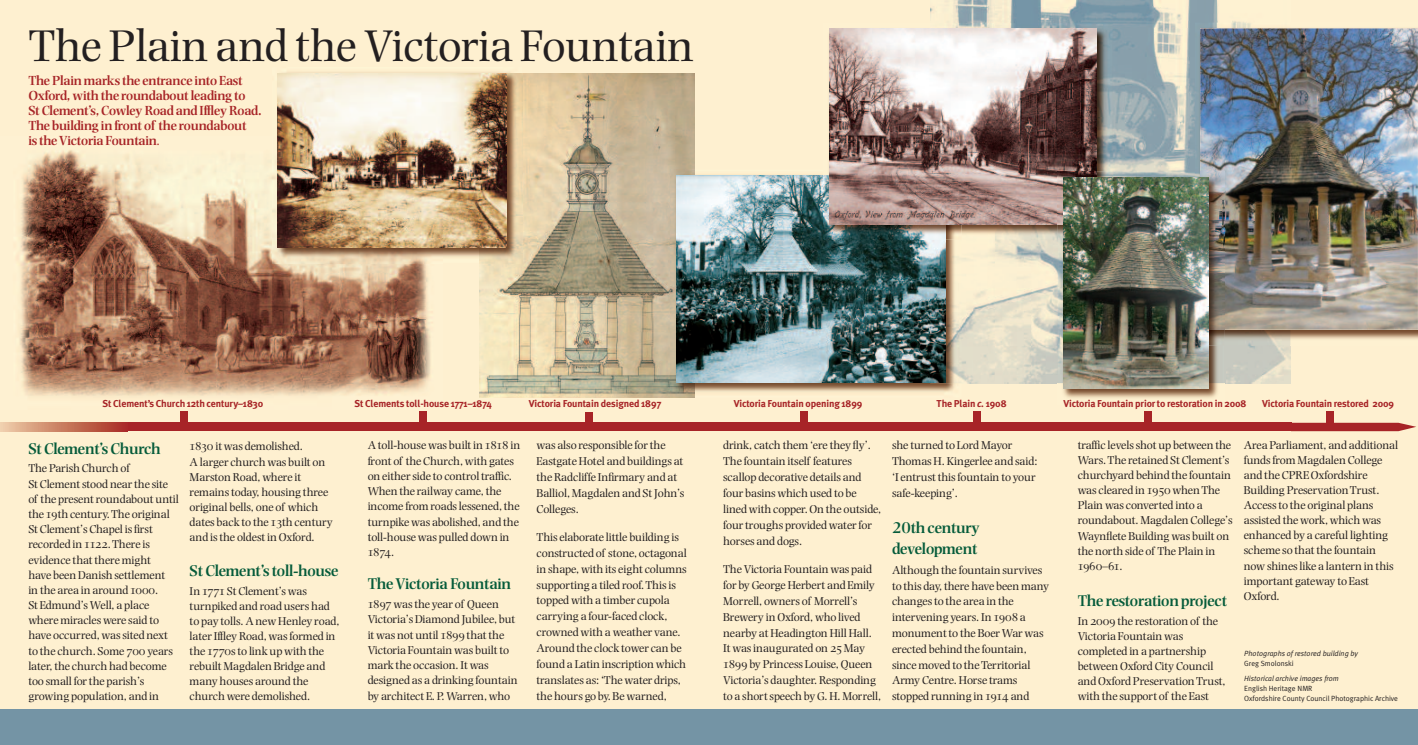
<style>
.page{position:relative;width:1418px;height:745px;background:#fff}
.page>*{position:absolute;margin:0;border:0;box-sizing:border-box;transform-origin:0 0}
.t1{font:46.25px "Photina";letter-spacing:-.01em;color:#231f20}
.t2{font:600 16.25px/20.8px "Photina";letter-spacing:-.01em;color:#055b3a}
.t3{font:600 13.75px/15px "Photina";letter-spacing:-.01em;color:#a72427}
.t4{font:11.88px/15px "Photina";letter-spacing:-.01em;color:#231f20}
.t5{font:11.88px "Photina MT Regular SC";letter-spacing:-.05em;color:#231f20}
.t6{font:700 10px "Meta Plus";letter-spacing:-.01em;color:#a72427}
.t7{font:7.5px/10px "Meta Plus Normal";color:#231f20}
.t8{font:italic 7.5px "Meta Plus Normal";color:#231f20}
.s1{font-size:10.5px}
.s2{font-style:italic}
.s3{font-family:"Photina MT Regular SC"}
.s4{font-family:"Photina"}
</style>
<div class="page">
<div style="left:0;top:0;width:1417px;height:744px;background:#fef0d0"></div>
<img style="left:479px;top:73px;width:215px;height:324px">
<img style="left:20px;top:150px;width:410px;height:246px">
<img style="left:479px;top:73px;width:43px;height:190px">
<img style="left:272px;top:136px;width:171px;height:127px">
<img style="left:278px;top:73px;width:228px;height:174px">
<img style="left:930px;top:0;width:360px;height:383px">
<img style="left:1194px;top:23px;width:223px;height:322px">
<img style="left:1200px;top:28px;width:217px;height:301px">
<div style="left:127px;top:422px;width:1164px;height:9px;background:#a72427"></div>
<svg style="left:1291px;top:422px;width:125px;height:9px"></svg>
<div style="left:180px;top:411px;width:8px;height:15px;background:#a72427"></div>
<div style="left:419px;top:411px;width:8px;height:15px;background:#a72427"></div>
<div style="left:584px;top:412px;width:8px;height:15px;background:#a72427"></div>
<div style="left:800px;top:411px;width:8px;height:15px;background:#a72427"></div>
<div style="left:972px;top:411px;width:8px;height:15px;background:#a72427"></div>
<div style="left:1144px;top:411px;width:7px;height:15px;background:#a72427"></div>
<div style="left:1325px;top:411px;width:8px;height:15px;background:#a72427"></div>
<img style="left:694px;top:170px;width:261px;height:227px">
<img style="left:670px;top:170px;width:24px;height:227px">
<img style="left:930px;top:239px;width:31px;height:144px">
<img style="left:676px;top:175px;width:269px;height:207px">
<img style="left:930px;top:23px;width:182px;height:216px">
<img style="left:945px;top:224px;width:16px;height:15px">
<img style="left:823px;top:175px;width:122px;height:64px">
<img style="left:829px;top:28px;width:267px;height:196px">
<img style="left:1057px;top:171px;width:167px;height:227px">
<img style="left:1194px;top:171px;width:30px;height:174px">
<img style="left:1200px;top:171px;width:24px;height:158px">
<img style="left:1057px;top:171px;width:55px;height:68px">
<img style="left:1057px;top:171px;width:39px;height:53px">
<img style="left:1063px;top:177px;width:145px;height:211px">
<svg style="left:0;top:422px;width:127px;height:9px"></svg>
<div style="left:0;top:709px;width:1417px;height:35px;background:#7494a5"></div>
<h1 class="t1" style="left:28px;top:28px;width:667px">The Plain and the Victoria Fountain</h1>
<p class="t3" style="left:28px;top:74px;width:235px">The Plain marks the entrance into East Oxford, with the roundabout leading to<br>St Clement’s, Cowley Road and Iffley Road.<br>The building in front of the roundabout<br>is the Victoria Fountain<span class="s1">.</span></p>
<p class="t6" style="left:102px;top:397px;width:162px">St Clement’s Church 12th century–1830</p>
<p class="t6" style="left:354px;top:397px;width:139px">St Clements toll-house 1771–1874</p>
<p class="t6" style="left:529px;top:397px;width:134px">Victoria Fountain designed 1897</p>
<p class="t6" style="left:733px;top:397px;width:130px">Victoria Fountain opening 1899</p>
<p class="t6" style="left:936px;top:397px;width:72px">The Plain <span class="s2">c.</span> 1908</p>
<p class="t6" style="left:1063px;top:397px;width:184px">Victoria Fountain prior to restoration in 2008</p>
<p class="t6" style="left:1262px;top:397px;width:133px">Victoria Fountain restored 2009</p>
<h2 class="t2" style="left:28px;top:438px;width:134px">St Clement’s Church</h2>
<p class="t4" style="left:28px;top:461px;width:152px">The Parish Church of<br>St Clement stood near the site of the present roundabout until the <span class="s3">19</span>th century. The original<br>St Clement’s Chapel is first recorded in <span class="s3">1122.</span>There is evidence that there might<br>have been Danish settlement<br>in the area in around <span class="s3">1000</span>.<br>St Edmund’s Well, a place where miracles were said to have occurred, was sited next to the church. Some <span class="s3">700</span> years later, the church had become too small for the parish’s growing population, and in</p>
<p class="t4" style="left:190px;top:439px;width:145px"><span class="s3">1830</span> it was demolished.<br>A larger church was built on<br>Marston Road, where it remains today, housing three original bells, one of which dates back to the <span class="s3">13</span>th century and is the oldest in Oxford.</p>
<h2 class="t2" style="left:190px;top:561px;width:150px">St Clement’s toll-house</h2>
<p class="t4" style="left:190px;top:583px;width:151px">In <span class="s3">1771</span> St Clement’s was turnpiked and road users had to pay tolls. A new Henley road, later Iffley Road, was formed in the <span class="s3">1770</span>s to link up with the rebuilt Magdalen Bridge and many houses around the church were demolished.</p>
<p class="t4" style="left:368px;top:438px;width:154px">A toll-house was built in <span class="s3">1818</span> in front of the Church, with gates on either side to control traffic.<br>When the railway came, the income from roads lessened, the turnpike was abolished, and the toll-house was pulled down in</p>
<p class="t5" style="left:368px;top:547px;width:28px">1874<span class="s4">.</span></p>
<h2 class="t2" style="left:368px;top:574px;width:145px">The Victoria Fountain</h2>
<p class="t4" style="left:368px;top:597px;width:151px"><span class="s3">1897</span> was the year of Queen<br>Victoria’s Diamond Jubilee, but it was not until <span class="s3">1899</span> that the<br>Victoria Fountain was built to mark the occasion. It was designed as a drinking fountain by architect E. P. Warren, who</p>
<p class="t4" style="left:536px;top:438px;width:149px;line-height:15.9px">was also responsible for the<br>Eastgate Hotel and buildings at the Radcliffe Infirmary and at<br>Balliol, Magdalen and St John’s<br>Colleges.</p>
<p class="t4" style="left:536px;top:529px;width:152px;line-height:15.9px">This elaborate little building is constructed of stone, octagonal in shape, with its eight columns supporting a tiled roof. This is topped with a timber cupola carrying a four-faced clock, crowned with a weather vane.<br>Around the clock tower can be found a Latin inscription which translates as: ‘The water drips, the hours go by. Be warned,</p>
<p class="t4" style="left:723px;top:438px;width:160px;line-height:15.9px">drink, catch them ‘ere they fly’.<br>The fountain itself features scallop decorative details and four basins which used to be lined with copper. On the outside, four troughs provided water for horses and dogs.</p>
<p class="t4" style="left:723px;top:561px;width:159px;line-height:15.9px">The Victoria Fountain was paid for by George Herbert and Emily<br>Morrell, owners of Morrell’s<br>Brewery in Oxford, who lived nearby at Headington Hill Hall.<br>It was inaugurated on <span class="s3">25</span> May<br><span class="s3">1899</span> by Princess Louise, Queen<br>Victoria’s daughter. Responding to a short speech by G. H. Morrell,</p>
<p class="t4" style="left:892px;top:438px;width:147px;line-height:15.8px">she turned to Lord Mayor<br>Thomas H. Kingerlee and said: ‘I entrust this fountain to your safe-keeping’.</p>
<h2 class="t2" style="left:892px;top:518px;width:89px">20th century development</h2>
<p class="t4" style="left:892px;top:562px;width:159px;line-height:15.8px">Although the fountain survives to this day, there have been many changes to the area in the intervening years. In <span class="s3">1908</span> a monument to the Boer War was erected behind the fountain, since moved to the Territorial<br>Army Centre. Horse trams stopped running in <span class="s3">1914</span> and</p>
<p class="t4" style="left:1077px;top:438px;width:156px">traffic levels shot up between the<br>Wars. The retained St Clement’s churchyard behind the fountain was cleared in <span class="s3">1950</span> when The<br>Plain was converted into a roundabout. Magdalen College’s<br>Waynflete Building was built on the north side of The Plain in</p>
<p class="t5" style="left:1077px;top:561px;width:46px">1960–61<span class="s4">.</span></p>
<h2 class="t2" style="left:1077px;top:590px;width:151px">The restoration project</h2>
<p class="t4" style="left:1077px;top:613px;width:149px">In <span class="s3">2009</span> the restoration of the<br>Victoria Fountain was completed in a partnership between Oxford City Council and Oxford Preservation Trust, with the support of the East</p>
<p class="t4" style="left:1243px;top:438px;width:156px">Area Parliament, and additional funds from Magdalen College and the CPRE Oxfordshire<br>Building Preservation Trust.<br>Access to the original plans assisted the work, which was enhanced by a careful lighting scheme so that the fountain now shines like a lantern in this important gateway to East<br>Oxford.</p>
<p class="t8" style="left:1244px;top:648px;width:115px">Photographs of restored building by</p>
<p class="t7" style="left:1244px;top:658px;width:51px">Greg Smolonski</p>
<p class="t8" style="left:1244px;top:673px;width:96px">Historical archive images from</p>
<p class="t7" style="left:1244px;top:683px;width:155px">English Heritage NMR<br>Oxfordshire County Council Photographic Archive</p>
</div>
